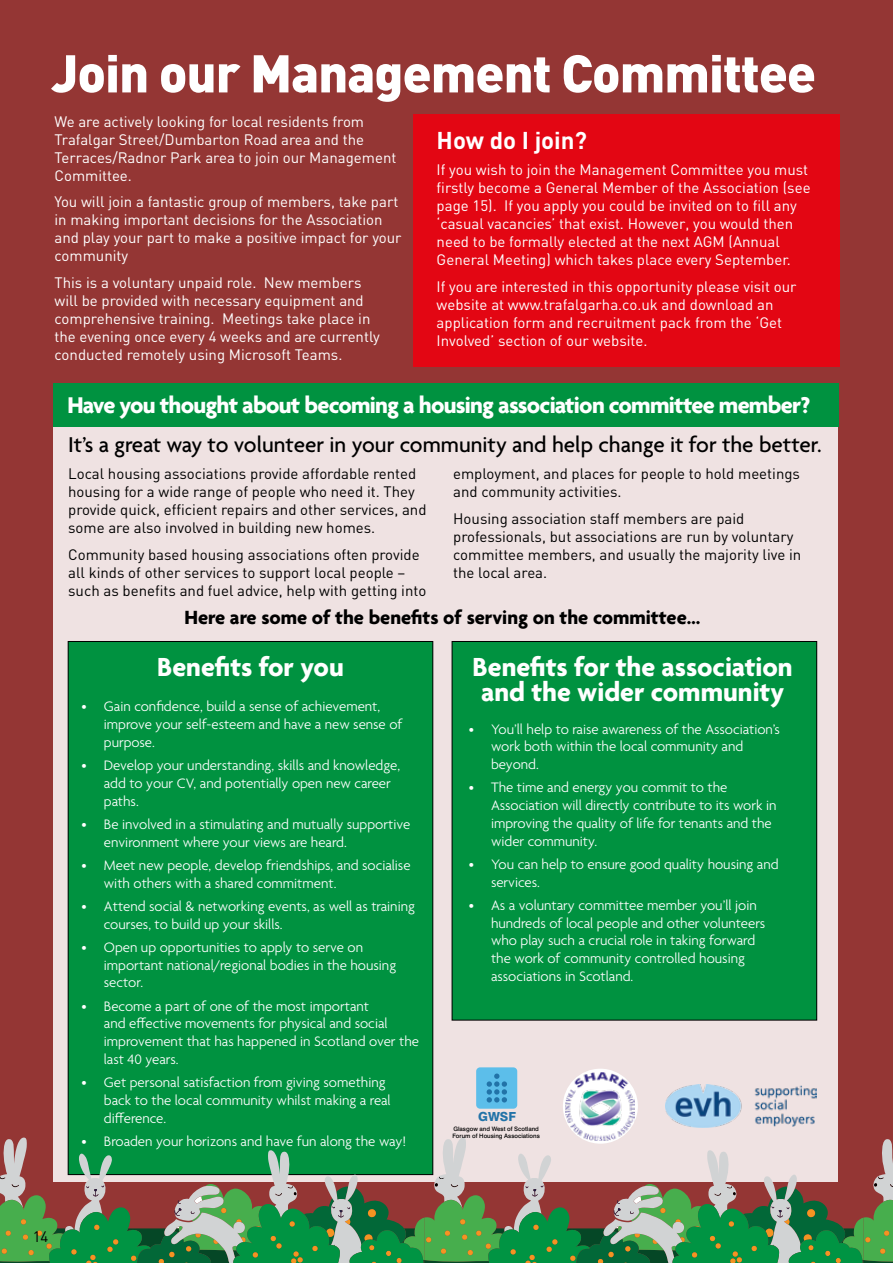
<style>
.page{position:relative;width:893px;height:1263px;background:#943634}
.page>*{position:absolute;margin:0;border:0;box-sizing:border-box;transform-origin:0 0}
.t1{font:900 52.2px "DIN";letter-spacing:-.02em;color:#fff}
.t2{font:700 28.35px/24.8px "Agenda";color:#fff}
.t3{font:700 24.6px "Agenda";letter-spacing:-.03em;color:#fff}
.t4{font:700 24px "DIN";color:#fff}
.t5{font:500 23.25px "Agenda";color:#000}
.t6{font:700 20.7px "Agenda";color:#000}
.t7{font:15px/18px "DIN";color:#fff}
.t8{font:15px/18px "DIN";color:#000}
.t9{font:300 14.85px/17.9px "Agenda";color:#fff}
.t10{font:800 12.45px "Swiss 721 BT";color:#2273a8}
.t11{font:500 6px/7.4px "Swiss 721 BT";color:#000}
</style>
<div class="page">
<div style="left:54px;top:383px;width:784px;height:799px;background:#efe2e2"></div>
<div style="left:53px;top:383px;width:786px;height:43px;background:#009240"></div>
<div style="left:68px;top:641px;width:365px;height:533px;background:#009240"></div>
<div style="left:452px;top:641px;width:365px;height:379px;background:#009240"></div>
<div style="left:452px;top:641px;width:365px;height:379px;border:1px solid #000"></div>
<div style="left:413px;top:114px;width:427px;height:253px;background:#e30613"></div>
<svg style="left:0;top:1137px;width:893px;height:126px"></svg>
<div style="left:476px;top:1067px;width:41px;height:42px;background:#5cbeea;border-radius:4px"></div>
<svg style="left:487px;top:1073px;width:20px;height:29px"></svg>
<svg style="left:563px;top:1069px;width:75px;height:75px"></svg>
<img style="left:566px;top:1072px;width:69px;height:68px">
<img style="left:665px;top:1085px;width:152px;height:43px">
<h1 class="t1" style="left:51px;top:39px;width:766px">Join our Management Committee</h1>
<p class="t7" style="left:54px;top:112px;width:343px">We are actively looking for local residents from Trafalgar Street/Dumbarton Road area and the Terraces/Radnor Park area to join our Management Committee.</p>
<p class="t7" style="left:54px;top:192px;width:349px">You will join a fantastic group of members, take part in making important decisions for the Association and play your part to make a positive impact for your community</p>
<p class="t7" style="left:54px;top:273px;width:327px">This is a voluntary unpaid role. New members will be provided with necessary equipment and comprehensive training. Meetings take place in the evening once every 4 weeks and are currently conducted remotely using Microsoft Teams.</p>
<h3 class="t4" style="left:437px;top:124px;width:152px">How do I join?</h3>
<p class="t7" style="left:437px;top:160px;width:375px">If you wish to join the Management Committee you must firstly become a General Member of the Association (see page 15). If you apply you could be invited on to fill any ‘casual vacancies’ that exist. However, you would then need to be formally elected at the next AGM (Annual General Meeting) which takes place every September.</p>
<p class="t7" style="left:437px;top:277px;width:361px">If you are interested in this opportunity please visit our website at www.trafalgarha.co.uk and download an application form and recruitment pack from the ‘Get Involved’ section of our website.</p>
<h3 class="t3" style="left:67px;top:391px;width:744px">Have you thought about becoming a housing association committee member?</h3>
<h3 class="t5" style="left:68px;top:432px;width:755px">It’s a great way to volunteer in your community and help change it for the better.</h3>
<p class="t8" style="left:68px;top:464px;width:360px">Local housing associations provide affordable rented housing for a wide range of people who need it. They provide quick, efficient repairs and other services, and some are also involved in building new homes.</p>
<p class="t8" style="left:68px;top:545px;width:360px">Community based housing associations often provide all kinds of other services to support local people – such as benefits and fuel advice, help with getting into</p>
<p class="t8" style="left:453px;top:464px;width:348px">employment, and places for people to hold meetings and community activities.</p>
<p class="t8" style="left:453px;top:509px;width:350px">Housing association staff members are paid professionals, but associations are run by voluntary committee members, and usually the majority live in the local area.</p>
<p class="t8" style="left:33px;top:1228px;width:17px">14</p>
<h3 class="t6" style="left:185px;top:606px;width:517px">Here are some of the benefits of serving on the committee…</h3>
<h2 class="t2" style="left:157px;top:656px;width:188px">Benefits for you</h2>
<p class="t9" style="left:104px;top:699px;width:300px;text-indent:-22px">• Gain confidence, build a sense of achievement, improve your self-esteem and have a new sense of purpose.</p>
<p class="t9" style="left:104px;top:757px;width:298px;text-indent:-22px">• Develop your understanding, skills and knowledge, add to your CV, and potentially open new career paths.</p>
<p class="t9" style="left:104px;top:816px;width:308px;text-indent:-22px">• Be involved in a stimulating and mutually supportive environment where your views are heard.</p>
<p class="t9" style="left:104px;top:857px;width:308px;text-indent:-22px">• Meet new people, develop friendships, and socialise with others with a shared commitment.</p>
<p class="t9" style="left:104px;top:898px;width:313px;text-indent:-22px">• Attend social &amp; networking events, as well as training courses, to build up your skills.</p>
<p class="t9" style="left:104px;top:939px;width:294px;text-indent:-22px">• Open up opportunities to apply to serve on important national/regional bodies in the housing sector.</p>
<p class="t9" style="left:104px;top:998px;width:317px;text-indent:-22px">• Become a part of one of the most important<br>and effective movements for physical and social improvement that has happened in Scotland over the last 40 years.</p>
<p class="t9" style="left:104px;top:1074px;width:288px;text-indent:-22px">• Get personal satisfaction from giving something back to the local community whilst making a real difference.</p>
<p class="t9" style="left:82px;top:1133px;width:326px">• Broaden your horizons and have fun along the way!</p>
<h2 class="t2" style="left:473px;top:656px;width:322px">Benefits for the association and the wider community</h2>
<p class="t9" style="left:491px;top:721px;width:290px;text-indent:-22px">• You’ll help to raise awareness of the Association’s work both within the local community and beyond.</p>
<p class="t9" style="left:491px;top:779px;width:287px;text-indent:-22px">• The time and energy you commit to the Association will directly contribute to its work in improving the quality of life for tenants and the wider community.</p>
<p class="t9" style="left:491px;top:856px;width:289px;text-indent:-22px">• You can help to ensure good quality housing and services.</p>
<p class="t9" style="left:491px;top:897px;width:276px;text-indent:-22px">• As a voluntary committee member you’ll join hundreds of local people and other volunteers who play such a crucial role in taking forward the work of community controlled housing associations in Scotland.</p>
<p class="t10" style="left:478px;top:1109px;width:39px">GWSF</p>
<p class="t11" style="left:452px;top:1125px;width:89px">Glasgow and West of Scotland<br>Forum of Housing Associations</p>
</div>
